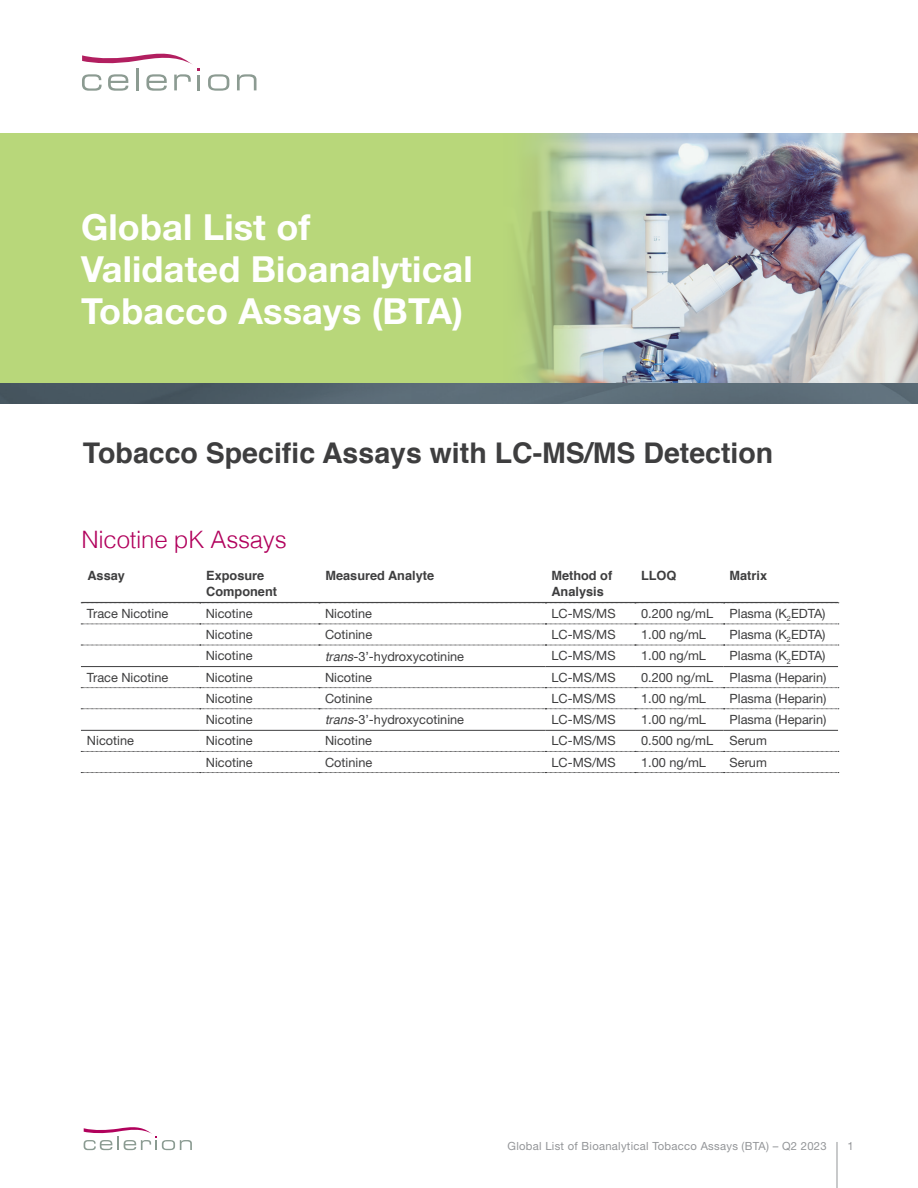
<style>
.page{position:relative;width:918px;height:1188px;background:#fff}
.page>*{position:absolute;margin:0;border:0;box-sizing:border-box;transform-origin:0 0}
.t1{font:700 36px/42px "Helvetica Neue LT Std";letter-spacing:.005em;color:#fff}
.t2{font:700 28.5px "Helvetica";color:#3e3e3f}
.t3{font:300 24px "Helvetica";letter-spacing:-.01em;color:#b1015c}
.t4{font:12.75px "Helvetica Neue LT Std";color:#3e3e3f}
.t5{font:700 12.75px/16.5px "Helvetica";color:#3e3e3f}
.t6{font:11.25px "Helvetica Neue LT Std";letter-spacing:.025em;color:#939598}
.s1{font-family:"Helvetica";font-style:italic}
</style>
<div class="page">
<div style="left:0;top:133px;width:708px;height:266px;background:#b8d77a"></div>
<img style="left:497px;top:133px;width:421px;height:251px">
<img style="left:0;top:384px;width:918px;height:20px">
<svg style="left:208px;top:74px;width:21px;height:17px"></svg>
<svg style="left:237px;top:74px;width:19px;height:16px"></svg>
<svg style="left:82px;top:53px;width:118px;height:38px"></svg>
<svg style="left:81px;top:603px;width:758px;height:1px"></svg>
<svg style="left:81px;top:624px;width:758px;height:1px"></svg>
<svg style="left:81px;top:645px;width:758px;height:1px"></svg>
<svg style="left:81px;top:709px;width:758px;height:1px"></svg>
<svg style="left:81px;top:772px;width:758px;height:1px"></svg>
<hr style="left:81px;top:666px;width:119px;height:1px;background:#3e3e3f">
<hr style="left:200px;top:666px;width:119px;height:1px;background:#3e3e3f">
<hr style="left:319px;top:666px;width:226px;height:1px;background:#3e3e3f">
<hr style="left:545px;top:666px;width:90px;height:1px;background:#3e3e3f">
<hr style="left:635px;top:666px;width:89px;height:1px;background:#3e3e3f">
<hr style="left:724px;top:666px;width:114px;height:1px;background:#3e3e3f">
<hr style="left:81px;top:730px;width:119px;height:1px;background:#3e3e3f">
<hr style="left:200px;top:730px;width:119px;height:1px;background:#3e3e3f">
<hr style="left:319px;top:730px;width:226px;height:1px;background:#3e3e3f">
<hr style="left:545px;top:730px;width:90px;height:1px;background:#3e3e3f">
<hr style="left:635px;top:730px;width:89px;height:1px;background:#3e3e3f">
<hr style="left:724px;top:730px;width:114px;height:1px;background:#3e3e3f">
<svg style="left:81px;top:687px;width:758px;height:1px"></svg>
<svg style="left:81px;top:751px;width:758px;height:1px"></svg>
<hr style="left:81px;top:602px;width:119px;height:1px;background:#3e3e3f">
<hr style="left:200px;top:602px;width:119px;height:1px;background:#3e3e3f">
<hr style="left:319px;top:602px;width:226px;height:1px;background:#3e3e3f">
<hr style="left:545px;top:602px;width:90px;height:1px;background:#3e3e3f">
<hr style="left:635px;top:602px;width:89px;height:1px;background:#3e3e3f">
<hr style="left:724px;top:602px;width:114px;height:1px;background:#3e3e3f">
<hr style="left:837px;top:1142px;width:1px;height:46px;background:#939598">
<svg style="left:84px;top:1127px;width:108px;height:23px"></svg>
<h1 class="t1" style="left:81px;top:205px;width:393px">Global List of<br>Validated Bioanalytical<br>Tobacco Assays (BTA)</h1>
<h2 class="t2" style="left:83px;top:430px;width:692px">Tobacco Specific Assays with LC-MS/MS Detection</h2>
<h3 class="t3" style="left:81px;top:519px;width:207px">Nicotine pK Assays</h3>
<p class="t5" style="left:87px;top:567px;width:39px">Assay</p>
<p class="t5" style="left:206px;top:567px;width:72px">Exposure<br>Component</p>
<p class="t5" style="left:325px;top:567px;width:110px">Measured Analyte</p>
<p class="t5" style="left:551px;top:567px;width:62px">Method of<br>Analysis</p>
<p class="t5" style="left:641px;top:567px;width:37px">LLOQ</p>
<p class="t5" style="left:730px;top:567px;width:39px">Matrix</p>
<p class="t4" style="left:87px;top:606px;width:83px">Trace Nicotine</p>
<p class="t4" style="left:206px;top:606px;width:48px">Nicotine</p>
<p class="t4" style="left:325px;top:606px;width:48px">Nicotine</p>
<p class="t4" style="left:551px;top:606px;width:66px">LC-MS/MS</p>
<p class="t4" style="left:641px;top:606px;width:74px">0.200 ng/mL</p>
<p class="t4" style="left:730px;top:606px;width:97px">Plasma (K<sub>2</sub>EDTA)</p>
<p class="t4" style="left:206px;top:627px;width:48px">Nicotine</p>
<p class="t4" style="left:325px;top:627px;width:49px">Cotinine</p>
<p class="t4" style="left:551px;top:627px;width:66px">LC-MS/MS</p>
<p class="t4" style="left:641px;top:627px;width:66px">1.00 ng/mL</p>
<p class="t4" style="left:730px;top:627px;width:97px">Plasma (K<sub>2</sub>EDTA)</p>
<p class="t4" style="left:206px;top:648px;width:48px">Nicotine</p>
<p class="t4" style="left:325px;top:648px;width:141px"><span class="s1">trans</span>-3’-hydroxycotinine</p>
<p class="t4" style="left:551px;top:648px;width:66px">LC-MS/MS</p>
<p class="t4" style="left:641px;top:648px;width:66px">1.00 ng/mL</p>
<p class="t4" style="left:730px;top:648px;width:97px">Plasma (K<sub>2</sub>EDTA)</p>
<p class="t4" style="left:87px;top:670px;width:83px">Trace Nicotine</p>
<p class="t4" style="left:206px;top:670px;width:48px">Nicotine</p>
<p class="t4" style="left:325px;top:670px;width:48px">Nicotine</p>
<p class="t4" style="left:551px;top:670px;width:66px">LC-MS/MS</p>
<p class="t4" style="left:641px;top:670px;width:74px">0.200 ng/mL</p>
<p class="t4" style="left:730px;top:670px;width:98px">Plasma (Heparin)</p>
<p class="t4" style="left:206px;top:691px;width:48px">Nicotine</p>
<p class="t4" style="left:325px;top:691px;width:49px">Cotinine</p>
<p class="t4" style="left:551px;top:691px;width:66px">LC-MS/MS</p>
<p class="t4" style="left:641px;top:691px;width:66px">1.00 ng/mL</p>
<p class="t4" style="left:730px;top:691px;width:98px">Plasma (Heparin)</p>
<p class="t4" style="left:206px;top:712px;width:48px">Nicotine</p>
<p class="t4" style="left:325px;top:712px;width:141px"><span class="s1">trans</span>-3’-hydroxycotinine</p>
<p class="t4" style="left:551px;top:712px;width:66px">LC-MS/MS</p>
<p class="t4" style="left:641px;top:712px;width:66px">1.00 ng/mL</p>
<p class="t4" style="left:730px;top:712px;width:98px">Plasma (Heparin)</p>
<p class="t4" style="left:87px;top:733px;width:48px">Nicotine</p>
<p class="t4" style="left:206px;top:733px;width:48px">Nicotine</p>
<p class="t4" style="left:325px;top:733px;width:48px">Nicotine</p>
<p class="t4" style="left:551px;top:733px;width:66px">LC-MS/MS</p>
<p class="t4" style="left:641px;top:733px;width:74px">0.500 ng/mL</p>
<p class="t4" style="left:730px;top:733px;width:39px">Serum</p>
<p class="t4" style="left:206px;top:754px;width:48px">Nicotine</p>
<p class="t4" style="left:325px;top:754px;width:49px">Cotinine</p>
<p class="t4" style="left:551px;top:754px;width:66px">LC-MS/MS</p>
<p class="t4" style="left:641px;top:754px;width:66px">1.00 ng/mL</p>
<p class="t4" style="left:730px;top:754px;width:39px">Serum</p>
<p class="t6" style="left:508px;top:1139px;width:321px">Global List of Bioanalytical Tobacco Assays (BTA) – Q2 2023</p>
<p class="t6" style="left:847px;top:1139px;width:8px">1</p>
</div>
